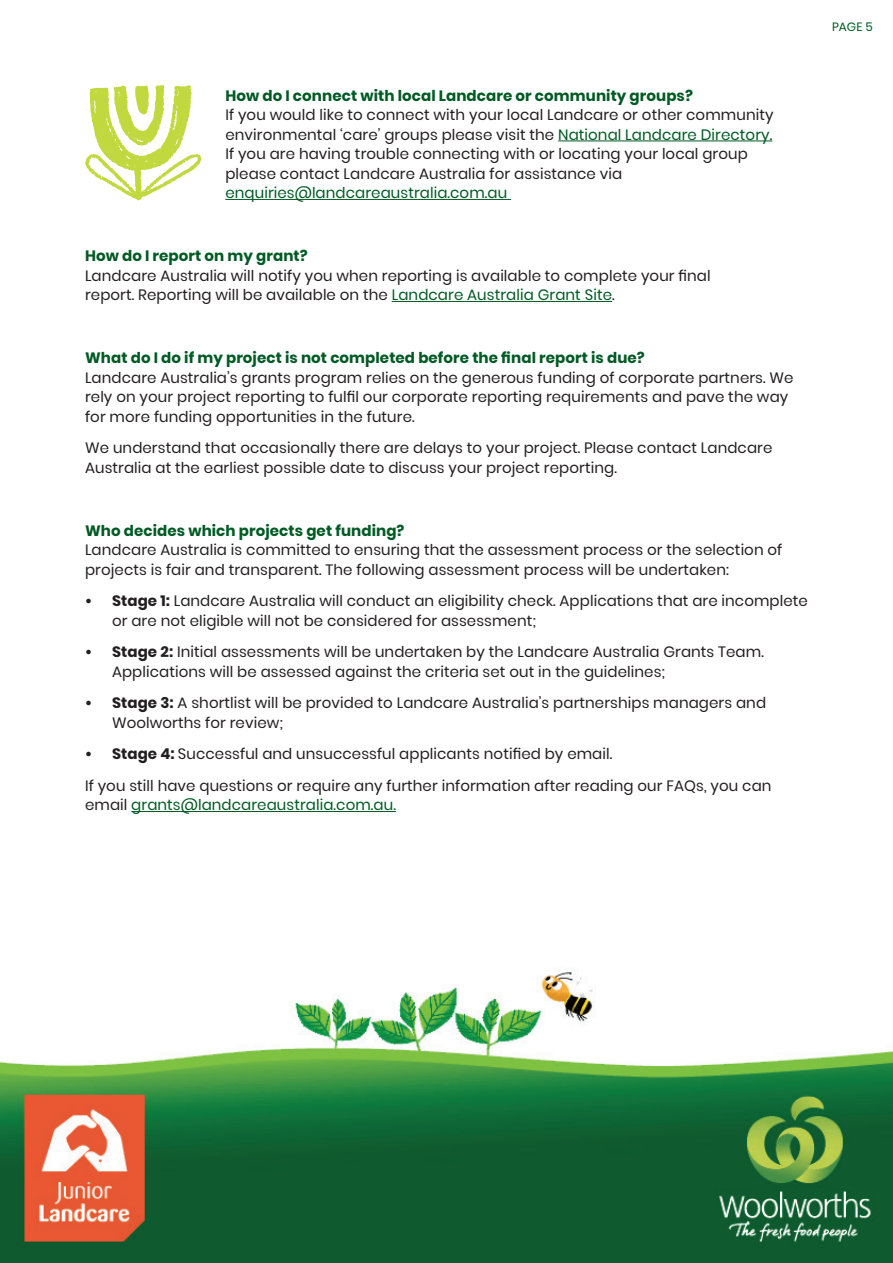
<style>
.page{position:relative;width:893px;height:1263px;background:#fff}
.page>*{position:absolute;margin:0;border:0;box-sizing:border-box;transform-origin:0 0}
.t1{font:15px/19.5px "Poppins";letter-spacing:.005em;color:#231f20}
.t2{font:700 15px "Poppins";letter-spacing:.005em;color:#005a23}
.t3{font:15px "Poppins";letter-spacing:.005em;color:#005a23}
.t4{font:12px "Poppins";color:#005a23}
.s1{color:#005a23}
.s2{font-weight:700}
.s3{color:#231f20}
</style>
<div class="page">
<img style="left:0;top:972px;width:893px;height:291px">
<hr style="left:558px;top:141px;width:214px;height:1px;background:#005a23">
<hr style="left:225px;top:199px;width:286px;height:1px;background:#005a23">
<hr style="left:392px;top:301px;width:220px;height:1px;background:#005a23">
<hr style="left:131px;top:811px;width:265px;height:1px;background:#005a23">
<svg style="left:85px;top:85px;width:117px;height:115px"></svg>
<p class="t2" style="left:225px;top:87px;width:469px">How do I connect with local Landcare or community groups?</p>
<p class="t1" style="left:225px;top:105px;width:550px">If you would like to connect with your local Landcare or other community environmental ‘care’ groups please visit the <span class="s1">National Landcare Directory.<br></span>If you are having trouble connecting with or locating your local group please contact Landcare Australia for assistance via</p>
<p class="t3" style="left:225px;top:184px;width:283px">enquiries@landcareaustralia.com.au</p>
<p class="t2" style="left:85px;top:247px;width:224px">How do I report on my grant?</p>
<p class="t1" style="left:85px;top:266px;width:627px">Landcare Australia will notify you when reporting is available to complete your final report. Reporting will be available on the <span class="s1">Landcare Australia Grant Site</span>.</p>
<p class="t2" style="left:85px;top:349px;width:561px">What do I do if my project is not completed before the final report is due?</p>
<p class="t1" style="left:85px;top:368px;width:710px">Landcare Australia’s grants program relies on the generous funding of corporate partners. We rely on your project reporting to fulfil our corporate reporting requirements and pave the way for more funding opportunities in the future.</p>
<p class="t1" style="left:85px;top:438px;width:689px">We understand that occasionally there are delays to your project. Please contact Landcare<br>Australia at the earliest possible date to discuss your project reporting.</p>
<p class="t2" style="left:85px;top:522px;width:321px">Who decides which projects get funding?</p>
<p class="t1" style="left:85px;top:540px;width:699px">Landcare Australia is committed to ensuring that the assessment process or the selection of projects is fair and transparent. The following assessment process will be undertaken:</p>
<p class="t1" style="left:112px;top:591px;width:697px;text-indent:-27px"><span class="s2">• Stage 1:</span> Landcare Australia will conduct an eligibility check. Applications that are incomplete or are not eligible will not be considered for assessment;</p>
<p class="t1" style="left:112px;top:642px;width:653px;text-indent:-27px"><span class="s2">• Stage 2:</span> Initial assessments will be undertaken by the Landcare Australia Grants Team.<br>Applications will be assessed against the criteria set out in the guidelines;</p>
<p class="t1" style="left:112px;top:693px;width:656px;text-indent:-27px"><span class="s2">• Stage 3:</span> A shortlist will be provided to Landcare Australia’s partnerships managers and<br>Woolworths for review;</p>
<p class="t1" style="left:85px;top:738px;width:688px;line-height:31.5px"><span class="s2">• Stage 4:</span> Successful and unsuccessful applicants notified by email.<br>If you still have questions or require any further information after reading our FAQs, you can</p>
<p class="t3" style="left:85px;top:796px;width:312px"><span class="s3">email</span> grants@landcareaustralia.com.au.</p>
<p class="t4" style="left:832px;top:20px;width:42px">PAGE 5</p>
</div>
